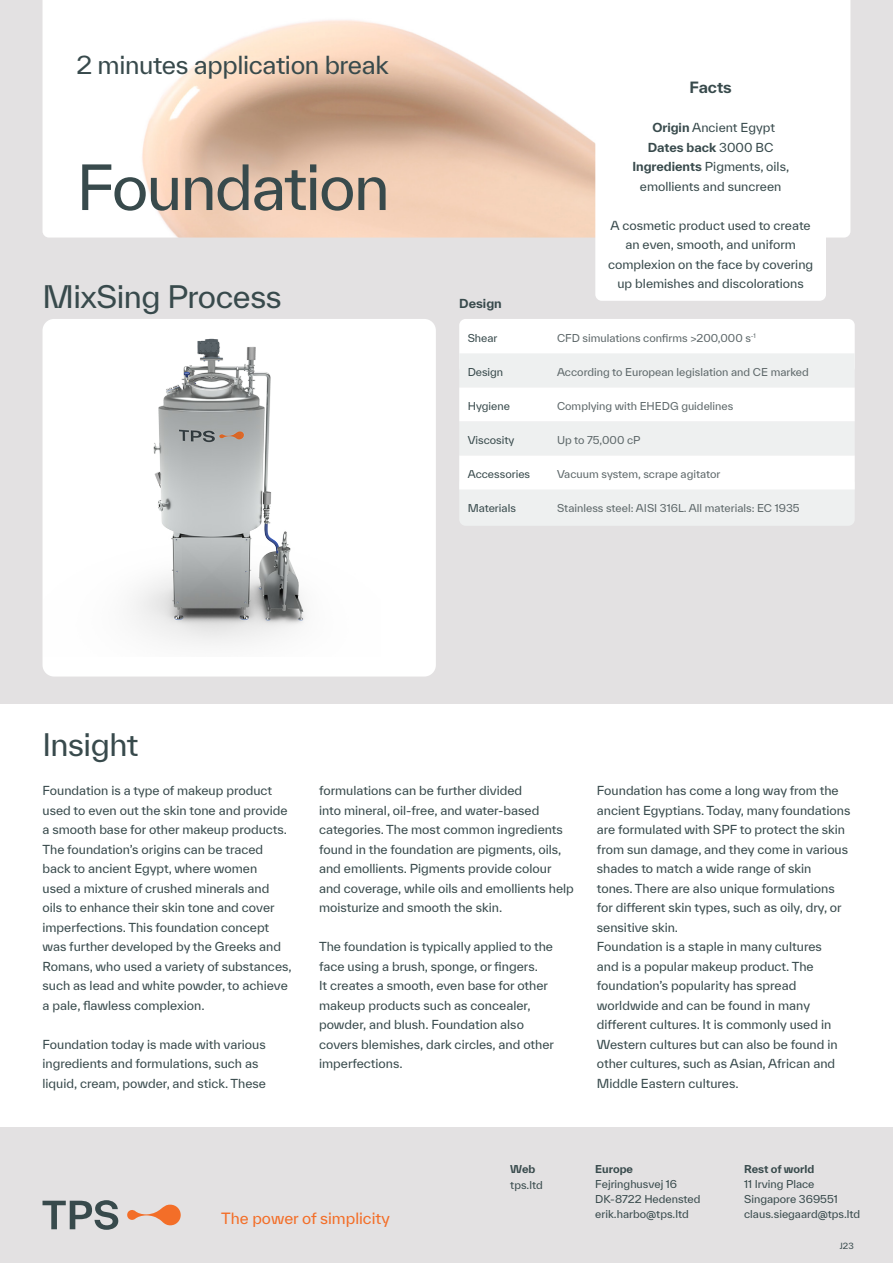
<style>
.page{position:relative;width:893px;height:1263px;background:#fff}
.page>*{position:absolute;margin:0;border:0;box-sizing:border-box;transform-origin:0 0}
.t1{font:60px "TWK Everett";letter-spacing:-.03em;color:#384a4c}
.t2{font:30px "TWK Everett";letter-spacing:-.015em;color:#384a4c}
.Sub_headling{font:24px "TWK Everett";letter-spacing:-.015em;color:#384a4c}
.t3{font:15px "TWK Everett";color:#f36e28}
.Body_copy_8pt{font:700 15px "TWK Everett";letter-spacing:-.005em;color:#384a4c}
.Body_copy_8pt-2{font:12px/19.5px "TWK Everett";color:#384a4c}
.Body_copy_8pt-3{font:700 12px "TWK Everett";color:#384a4c}
.t4{font:10.5px "TWK Everett";color:#5e686a}
.t5{font:10.5px/15px "TWK Everett";color:#384a4c}
.t6{font:700 10.5px "TWK Everett";color:#384a4c}
.t7{font:8.25px "TWK Everett";color:#384a4c}
.s1{font-weight:700}
.s2{font-weight:400}
</style>
<div class="page">
<div style="left:0;top:1127px;width:893px;height:136px;background:#e3e1e2"></div>
<svg style="left:43px;top:1200px;width:75px;height:30px"></svg>
<svg style="left:127px;top:1204px;width:54px;height:21px"></svg>
<div style="left:0;top:0;width:893px;height:704px;background:#e3e1e2"></div>
<div style="left:43px;top:319px;width:393px;height:357px;background:#fff;border-radius:12px"></div>
<img style="left:43px;top:319px;width:263px;height:326px">
<div style="left:459px;top:319px;width:396px;height:55px;background:#fff;border-radius:6px"></div>
<div style="left:459px;top:477px;width:396px;height:49px;background:#eef0f0;border-radius:6px"></div>
<svg style="left:459px;top:353px;width:396px;height:136px"></svg>
<img style="left:43px;top:0;width:807px;height:238px">
<div style="left:595px;top:48px;width:231px;height:253px;background:#fff;border-radius:6px"></div>
<p class="Sub_headling" style="left:77px;top:48px;width:314px">2 minutes application break</p>
<p class="t1" style="left:77px;top:146px;width:315px">Foundation</p>
<h2 class="t2" style="left:43px;top:275px;width:241px">MixSing Process</h2>
<p class="Body_copy_8pt-3" style="left:459px;top:294px;width:44px">Design</p>
<p class="Body_copy_8pt" style="left:689px;top:77px;width:44px">Facts</p>
<p class="Body_copy_8pt-2" style="left:652px;top:118px;width:124px"><span class="s1">Origin</span> Ancient Egypt</p>
<p class="Body_copy_8pt-3" style="left:648px;top:138px;width:127px">Dates back <span class="s2">3000 BC</span></p>
<p class="Body_copy_8pt-2" style="left:632px;top:157px;width:158px;text-align:center"><span class="s1">Ingredients</span> Pigments, oils, emollients and suncreen</p>
<p class="Body_copy_8pt-2" style="left:608px;top:215px;width:207px;text-align:center">A cosmetic product used to create an even, smooth, and uniform complexion on the face by covering up blemishes and discolorations</p>
<p class="t5" style="left:468px;top:330px;width:31px">Shear</p>
<p class="t4" style="left:557px;top:330px;width:200px">CFD simulations confirms &gt;200,000 s<sup>-1</sup></p>
<p class="t5" style="left:468px;top:364px;width:37px">Design</p>
<p class="t4" style="left:557px;top:364px;width:253px">According to European legislation and CE marked</p>
<p class="t5" style="left:468px;top:398px;width:44px">Hygiene</p>
<p class="t4" style="left:557px;top:398px;width:178px">Complying with EHEDG guidelines</p>
<p class="t5" style="left:468px;top:432px;width:48px">Viscosity</p>
<p class="t4" style="left:557px;top:432px;width:85px">Up to 75,000 cP</p>
<p class="t5" style="left:468px;top:466px;width:64px">Accessories</p>
<p class="t4" style="left:557px;top:466px;width:165px">Vacuum system, scrape agitator</p>
<p class="t5" style="left:468px;top:500px;width:50px">Materials</p>
<p class="t4" style="left:557px;top:500px;width:244px">Stainless steel: AISI 316L. All materials: EC 1935</p>
<h2 class="t2" style="left:43px;top:724px;width:98px">Insight</h2>
<p class="Body_copy_8pt-2" style="left:43px;top:781px;width:251px">Foundation is a type of makeup product used to even out the skin tone and provide a smooth base for other makeup products.<br>The foundation’s origins can be traced back to ancient Egypt, where women<br>used a mixture of crushed minerals and oils to enhance their skin tone and cover imperfections. This foundation concept was further developed by the Greeks and Romans, who used a variety of substances, such as lead and white powder, to achieve a pale, flawless complexion.</p>
<p class="Body_copy_8pt-2" style="left:43px;top:1034px;width:225px">Foundation today is made with various ingredients and formulations, such as liquid, cream, powder, and stick. These</p>
<p class="Body_copy_8pt-2" style="left:319px;top:781px;width:256px">formulations can be further divided<br>into mineral, oil-free, and water-based categories. The most common ingredients found in the foundation are pigments, oils, and emollients. Pigments provide colour and coverage, while oils and emollients help moisturize and smooth the skin.</p>
<p class="Body_copy_8pt-2" style="left:319px;top:937px;width:236px">The foundation is typically applied to the face using a brush, sponge, or fingers.<br>It creates a smooth, even base for other makeup products such as concealer, powder, and blush. Foundation also covers blemishes, dark circles, and other imperfections.</p>
<p class="Body_copy_8pt-2" style="left:597px;top:781px;width:255px">Foundation has come a long way from the ancient Egyptians. Today, many foundations are formulated with SPF to protect the skin from sun damage, and they come in various shades to match a wide range of skin<br>tones. There are also unique formulations for different skin types, such as oily, dry, or sensitive skin.</p>
<p class="Body_copy_8pt-2" style="left:597px;top:937px;width:242px">Foundation is a staple in many cultures and is a popular makeup product. The foundation’s popularity has spread worldwide and can be found in many different cultures. It is commonly used in Western cultures but can also be found in other cultures, such as Asian, African and Middle Eastern cultures.</p>
<p class="t3" style="left:221px;top:1208px;width:170px">The power of simplicity</p>
<p class="t6" style="left:510px;top:1161px;width:27px">Web</p>
<p class="t5" style="left:510px;top:1177px;width:34px">tps.ltd</p>
<p class="t6" style="left:595px;top:1161px;width:39px">Europe</p>
<p class="t5" style="left:595px;top:1176px;width:107px">Fejringhusvej 16<br>DK-8722 Hedensted erik.harbo@tps.ltd</p>
<p class="t6" style="left:744px;top:1161px;width:72px">Rest of world</p>
<p class="t5" style="left:744px;top:1176px;width:118px">11 Irving Place<br>Singapore 369551 claus.siegaard@tps.ltd</p>
<p class="t7" style="left:840px;top:1240px;width:15px">J23</p>
</div>
